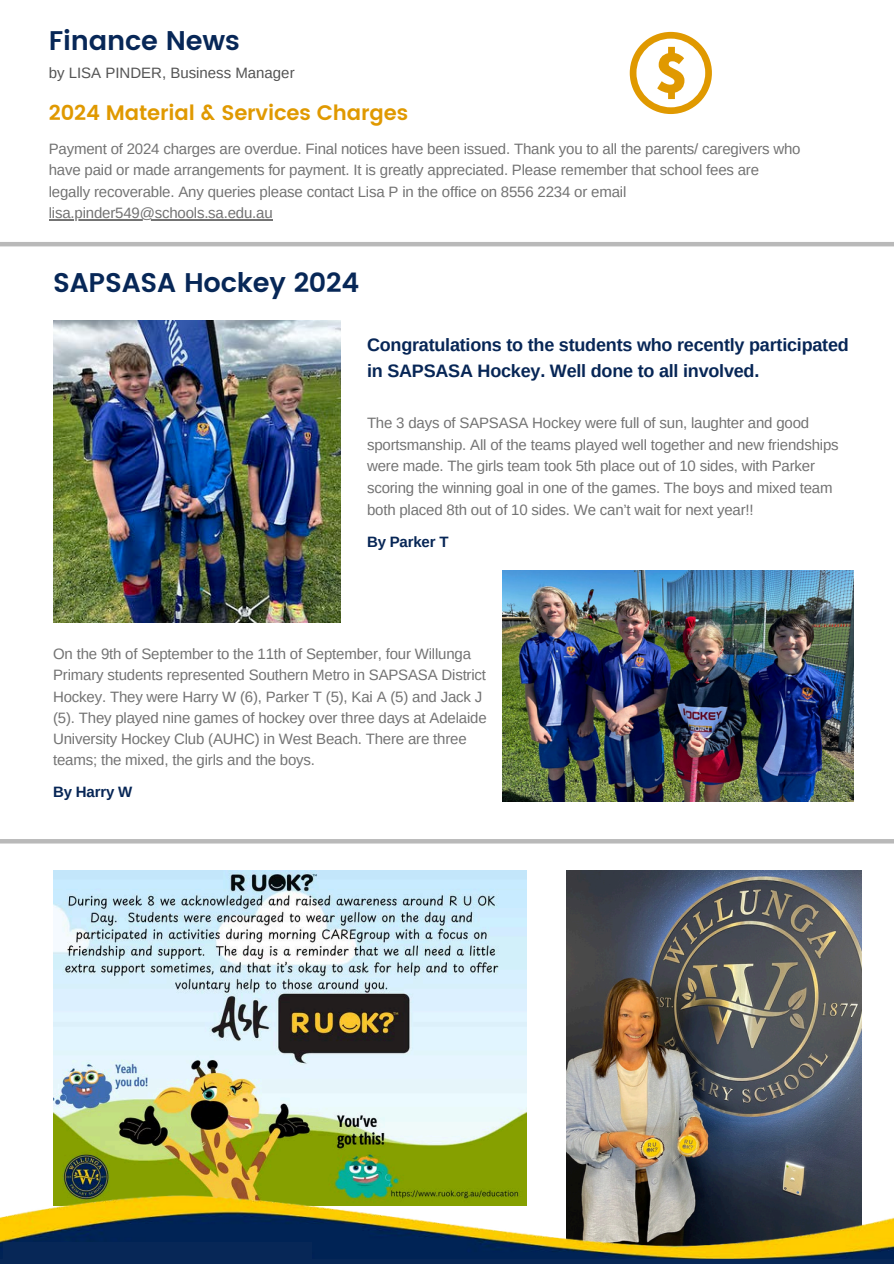
<style>
.page{position:relative;width:894px;height:1264px;background:#fff}
.page>*{position:absolute;margin:0;border:0;box-sizing:border-box;transform-origin:0 0}
.t1{font:600 27px "Poppins";letter-spacing:-.005em;color:#072757}
.t2{font:600 21px "Poppins";letter-spacing:-.005em;color:#e09900}
.t3{font:700 18px/25.8px "Arimo";letter-spacing:-.01em;color:#072656}
.t4{font:15px/21.3px "Arimo";letter-spacing:-.01em;color:#737373}
.t5{font:15px "Arimo";color:#545454}
.t6{font:700 15px "Arimo";letter-spacing:-.01em;color:#072656}
</style>
<div class="page">
<img style="left:566px;top:870px;width:295px;height:304px">
<img style="left:53px;top:870px;width:473px;height:304px">
<img style="left:0;top:1174px;width:893px;height:85px">
<hr style="left:0;top:1259px;width:893px;height:4px;background:#072757">
<div style="left:3px;top:1242px;width:308px;height:21px;background:#072757"></div>
<img style="left:53px;top:320px;width:287px;height:302px">
<img style="left:502px;top:570px;width:351px;height:232px">
<svg style="left:629px;top:32px;width:82px;height:82px"></svg>
<hr style="left:49px;top:219px;width:223px;height:1px;background:#737373">
<hr style="left:0;top:839px;width:893px;height:4px;background:#b9b9b9">
<hr style="left:0;top:242px;width:893px;height:4px;background:#b9b9b9">
<p class="t1" style="left:49px;top:25px;width:192px">Finance News</p>
<p class="t5" style="left:49px;top:64px;width:247px">by LISA PINDER, Business Manager</p>
<p class="t2" style="left:49px;top:100px;width:361px">2024 Material &amp; Services Charges</p>
<p class="t4" style="left:49px;top:138px;width:753px">Payment of 2024 charges are overdue. Final notices have been issued. Thank you to all the parents/ caregivers who have paid or made arrangements for payment. It is greatly appreciated. Please remember that school fees are legally recoverable. Any queries please contact Lisa P in the office on 8556 2234 or email</p>
<h4 class="t4" style="left:49px;top:202px;width:225px">lisa.pinder549@schools.sa.edu.au</h4>
<h3 class="t1" style="left:53px;top:267px;width:308px">SAPSASA Hockey 2024</h3>
<p class="t3" style="left:367px;top:332px;width:483px">Congratulations to the students who recently participated in SAPSASA Hockey. Well done to all involved.</p>
<h1 class="t4" style="left:367px;top:412px;width:473px;line-height:21.8px">The 3 days of SAPSASA Hockey were full of sun, laughter and good sportsmanship. All of the teams played well together and new friendships were made. The girls team took 5th place out of 10 sides, with Parker scoring the winning goal in one of the games. The boys and mixed team both placed 8th out of 10 sides. We can’t wait for next year!!</h1>
<p class="t6" style="left:367px;top:534px;width:83px">By Parker T</p>
<p class="t4" style="left:53px;top:643px;width:435px">On the 9th of September to the 11th of September, four Willunga Primary students represented Southern Metro in SAPSASA District Hockey. They were Harry W (6), Parker T (5), Kai A (5) and Jack J (5). They played nine games of hockey over three days at Adelaide University Hockey Club (AUHC) in West Beach. There are three teams; the mixed, the girls and the boys.</p>
<p class="t6" style="left:53px;top:783px;width:81px">By Harry W</p>
</div>
